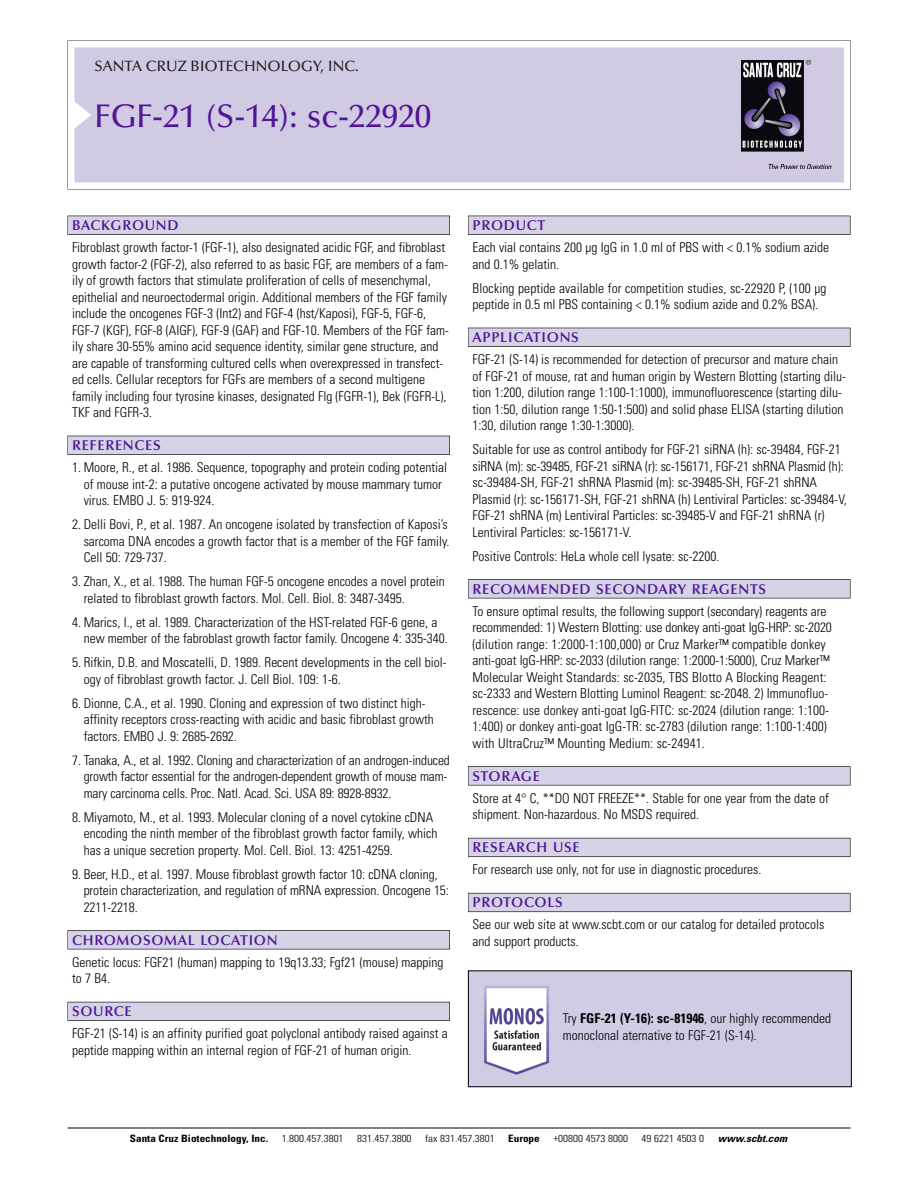
<style>
.page{position:relative;width:918px;height:1188px;background:#fff}
.page>*{position:absolute;margin:0;border:0;box-sizing:border-box;transform-origin:0 0}
.t1{font:500 33px "Optima";color:#511695}
.t2{font:500 15px "Optima";color:#231f20}
.t3{font:600 14.25px "Optima";letter-spacing:.05em;color:#511695}
.t4{font:300 condensed 13.5px/16.5px "Univers";color:#000}
.t5{font:300 condensed 10.2px "Univers";color:#000;scale:1.1 1}
.t6{font:700 condensed 10.2px "Univers";color:#000;scale:1.1 1}
.t7{font:italic 700 condensed 10.2px "Univers";letter-spacing:.005em;color:#000;scale:1.1 1}
.s1{font-weight:700}
</style>
<div class="page">
<svg style="left:68px;top:40px;width:783px;height:149px"></svg>
<div style="left:74px;top:47px;width:770px;height:135px;background:#d1cae3"></div>
<img style="left:741px;top:60px;width:90px;height:108px">
<div style="left:68px;top:216px;width:382px;height:19px;background:#525155"></div>
<div style="left:68px;top:216px;width:381px;height:18px;background:#d7d3e7"></div>
<div style="left:68px;top:436px;width:382px;height:19px;background:#515055"></div>
<div style="left:68px;top:436px;width:381px;height:18px;background:#d7d3e7"></div>
<div style="left:68px;top:930px;width:382px;height:19px;background:#545357"></div>
<div style="left:68px;top:931px;width:381px;height:18px;background:#d7d3e7"></div>
<div style="left:68px;top:1002px;width:382px;height:19px;background:#54535a"></div>
<div style="left:68px;top:1002px;width:381px;height:18px;background:#d7d3e7"></div>
<div style="left:468px;top:216px;width:382px;height:19px;background:#525155"></div>
<div style="left:468px;top:216px;width:382px;height:18px;background:#d7d3e7"></div>
<div style="left:468px;top:328px;width:382px;height:19px;background:#515055"></div>
<div style="left:468px;top:328px;width:382px;height:18px;background:#d7d3e7"></div>
<div style="left:468px;top:579px;width:382px;height:19px;background:#545357"></div>
<div style="left:468px;top:580px;width:382px;height:18px;background:#d7d3e7"></div>
<div style="left:468px;top:766px;width:382px;height:19px;background:#575759"></div>
<div style="left:468px;top:767px;width:382px;height:18px;background:#d7d3e7"></div>
<div style="left:468px;top:838px;width:382px;height:19px;background:#5b5a62"></div>
<div style="left:468px;top:838px;width:382px;height:18px;background:#d7d3e7"></div>
<div style="left:468px;top:893px;width:382px;height:19px;background:#66646e"></div>
<div style="left:468px;top:893px;width:382px;height:18px;background:#d7d3e7"></div>
<hr style="left:68px;top:1128px;width:782px;height:1px;background:#000">
<img style="left:470px;top:972px;width:380px;height:113px">
<div style="left:468px;top:970px;width:384px;height:117px;border:1px solid #000"></div>
<p class="t2" style="left:94px;top:61px;width:266px">SANTA CRUZ BIOTECHNOLOGY, INC.</p>
<h1 class="t1" style="left:94px;top:103px;width:338px">FGF-21 (S-14): sc-22920</h1>
<p class="t3" style="left:72px;top:219px;width:108px">BACKGROUND</p>
<p class="t4" style="left:72px;top:240px;width:378px">Fibroblast growth factor-1 (FGF-1), also designated acidic FGF, and fibroblast growth factor-2 (FGF-2), also referred to as basic FGF, are members of a fam&shy;ily of growth factors that stimulate proliferation of cells of mesenchymal, epithelial and neuroectodermal origin. Additional members of the FGF family include the oncogenes FGF-3 (Int2) and FGF-4 (hst/Kaposi), FGF-5, FGF-6, FGF-7 (KGF), FGF-8 (AIGF), FGF-9 (GAF) and FGF-10. Members of the FGF fam&shy;ily share 30-55% amino acid sequence identity, similar gene structure, and are capable of transforming cultured cells when overexpressed in transfect&shy;ed cells. Cellular receptors for FGFs are members of a second multigene family including four tyrosine kinases, designated Flg (FGFR-1), Bek (FGFR-L), TKF and FGFR-3.</p>
<p class="t3" style="left:72px;top:440px;width:90px">REFERENCES</p>
<p class="t4" style="left:84px;top:460px;width:365px;text-indent:-12px">1. Moore, R., et al. 1986. Sequence, topography and protein coding potential of mouse int-2: a putative oncogene activated by mouse mammary tumor virus. EMBO J. 5: 919-924.</p>
<p class="t4" style="left:84px;top:517px;width:367px;text-indent:-12px">2. Delli Bovi, P., et al. 1987. An oncogene isolated by transfection of Kaposi’s sarcoma DNA encodes a growth factor that is a member of the FGF family.<br>Cell 50: 729-737.</p>
<p class="t4" style="left:84px;top:574px;width:363px;text-indent:-12px">3. Zhan, X., et al. 1988. The human FGF-5 oncogene encodes a novel protein related to fibroblast growth factors. Mol. Cell. Biol. 8: 3487-3495.</p>
<p class="t4" style="left:84px;top:615px;width:366px;text-indent:-12px">4. Marics, I., et al. 1989. Characterization of the HST-related FGF-6 gene, a new member of the fabroblast growth factor family. Oncogene 4: 335-340.</p>
<p class="t4" style="left:84px;top:655px;width:364px;text-indent:-12px">5. Rifkin, D.B. and Moscatelli, D. 1989. Recent developments in the cell biol&shy;ogy of fibroblast growth factor. J. Cell Biol. 109: 1-6.</p>
<p class="t4" style="left:84px;top:696px;width:352px;text-indent:-12px">6. Dionne, C.A., et al. 1990. Cloning and expression of two distinct high&shy;affinity receptors cross-reacting with acidic and basic fibroblast growth factors. EMBO J. 9: 2685-2692.</p>
<p class="t4" style="left:84px;top:753px;width:368px;text-indent:-12px">7. Tanaka, A., et al. 1992. Cloning and characterization of an androgen-induced growth factor essential for the androgen-dependent growth of mouse mam&shy;mary carcinoma cells. Proc. Natl. Acad. Sci. USA 89: 8928-8932.</p>
<p class="t4" style="left:84px;top:810px;width:355px;text-indent:-12px">8. Miyamoto, M., et al. 1993. Molecular cloning of a novel cytokine cDNA encoding the ninth member of the fibroblast growth factor family, which has a unique secretion property. Mol. Cell. Biol. 13: 4251-4259.</p>
<p class="t4" style="left:84px;top:867px;width:367px;text-indent:-12px">9. Beer, H.D., et al. 1997. Mouse fibroblast growth factor 10: cDNA cloning, protein characterization, and regulation of mRNA expression. Oncogene 15:<br>2211-2218.</p>
<p class="t3" style="left:72px;top:934px;width:207px">CHROMOSOMAL LOCATION</p>
<p class="t4" style="left:72px;top:955px;width:373px">Genetic locus: FGF21 (human) mapping to 19q13.33; Fgf21 (mouse) mapping to 7 B4.</p>
<p class="t3" style="left:72px;top:1006px;width:61px">SOURCE</p>
<p class="t4" style="left:72px;top:1026px;width:377px">FGF-21 (S-14) is an affinity purified goat polyclonal antibody raised against a peptide mapping within an internal region of FGF-21 of human origin.</p>
<p class="t3" style="left:473px;top:219px;width:74px">PRODUCT</p>
<p class="t4" style="left:473px;top:240px;width:358px">Each vial contains 200 µg IgG in 1.0 ml of PBS with &lt; 0.1% sodium azide and 0.1% gelatin.</p>
<p class="t4" style="left:473px;top:281px;width:356px">Blocking peptide available for competition studies, sc-22920 P, (100 µg peptide in 0.5 ml PBS containing &lt; 0.1% sodium azide and 0.2% BSA).</p>
<p class="t3" style="left:473px;top:332px;width:108px">APPLICATIONS</p>
<p class="t4" style="left:473px;top:352px;width:375px">FGF-21 (S-14) is recommended for detection of precursor and mature chain of FGF-21 of mouse, rat and human origin by Western Blotting (starting dilu&shy;tion 1:200, dilution range 1:100-1:1000), immunofluorescence (starting dilu&shy;tion 1:50, dilution range 1:50-1:500) and solid phase ELISA (starting dilution 1:30, dilution range 1:30-1:3000).</p>
<p class="t4" style="left:473px;top:442px;width:376px">Suitable for use as control antibody for FGF-21 siRNA (h): sc-39484, FGF-21 siRNA (m): sc-39485, FGF-21 siRNA (r): sc-156171, FGF-21 shRNA Plasmid (h): sc-39484-SH, FGF-21 shRNA Plasmid (m): sc-39485-SH, FGF-21 shRNA Plasmid (r): sc-156171-SH, FGF-21 shRNA (h) Lentiviral Particles: sc-39484-V, FGF-21 shRNA (m) Lentiviral Particles: sc-39485-V and FGF-21 shRNA (r)<br>Lentiviral Particles: sc-156171-V.</p>
<p class="t4" style="left:473px;top:549px;width:248px">Positive Controls: HeLa whole cell lysate: sc-2200.</p>
<p class="t3" style="left:473px;top:583px;width:295px">RECOMMENDED SECONDARY REAGENTS</p>
<p class="t4" style="left:473px;top:604px;width:361px">To ensure optimal results, the following support (secondary) reagents are recommended: 1) Western Blotting: use donkey anti-goat IgG-HRP: sc-2020 (dilution range: 1:2000-1:100,000) or Cruz Marker™ compatible donkey anti-goat IgG-HRP: sc-2033 (dilution range: 1:2000-1:5000), Cruz Marker™ Molecular Weight Standards: sc-2035, TBS Blotto A Blocking Reagent: sc-2333 and Western Blotting Luminol Reagent: sc-2048. 2) Immunofluo&shy;rescence: use donkey anti-goat IgG-FITC: sc-2024 (dilution range: 1:100- 1:400) or donkey anti-goat IgG-TR: sc-2783 (dilution range: 1:100-1:400) with UltraCruz™ Mounting Medium: sc-24941.</p>
<p class="t3" style="left:473px;top:770px;width:69px">STORAGE</p>
<p class="t4" style="left:473px;top:791px;width:358px">Store at 4° C, **DO NOT FREEZE**. Stable for one year from the date of shipment. Non-hazardous. No MSDS required.</p>
<p class="t3" style="left:473px;top:842px;width:109px">RESEARCH USE</p>
<p class="t4" style="left:473px;top:862px;width:290px">For research use only, not for use in diagnostic procedures.</p>
<p class="t3" style="left:473px;top:897px;width:92px">PROTOCOLS</p>
<p class="t4" style="left:473px;top:917px;width:353px">See our web site at www.scbt.com or our catalog for detailed protocols and support products.</p>
<p class="t4" style="left:563px;top:1011px;width:270px">Try <span class="s1">FGF-21 (Y-16): sc-81946</span>, our highly recommended monoclonal aternative to FGF-21 (S-14).</p>
<p class="t6" style="left:130px;top:1135px;width:127px">Santa Cruz Biotechnology, Inc.</p>
<p class="t5" style="left:282px;top:1135px;width:58px">1.800.457.3801</p>
<p class="t5" style="left:357px;top:1135px;width:51px">831.457.3800</p>
<p class="t5" style="left:425px;top:1135px;width:65px">fax 831.457.3801</p>
<p class="t6" style="left:508px;top:1135px;width:30px">Europe</p>
<p class="t5" style="left:553px;top:1135px;width:69px">+00800 4573 8000</p>
<p class="t5" style="left:642px;top:1135px;width:58px">49 6221 4503 0</p>
<p class="t7" style="left:718px;top:1135px;width:64px">www.scbt.com</p>
</div>
